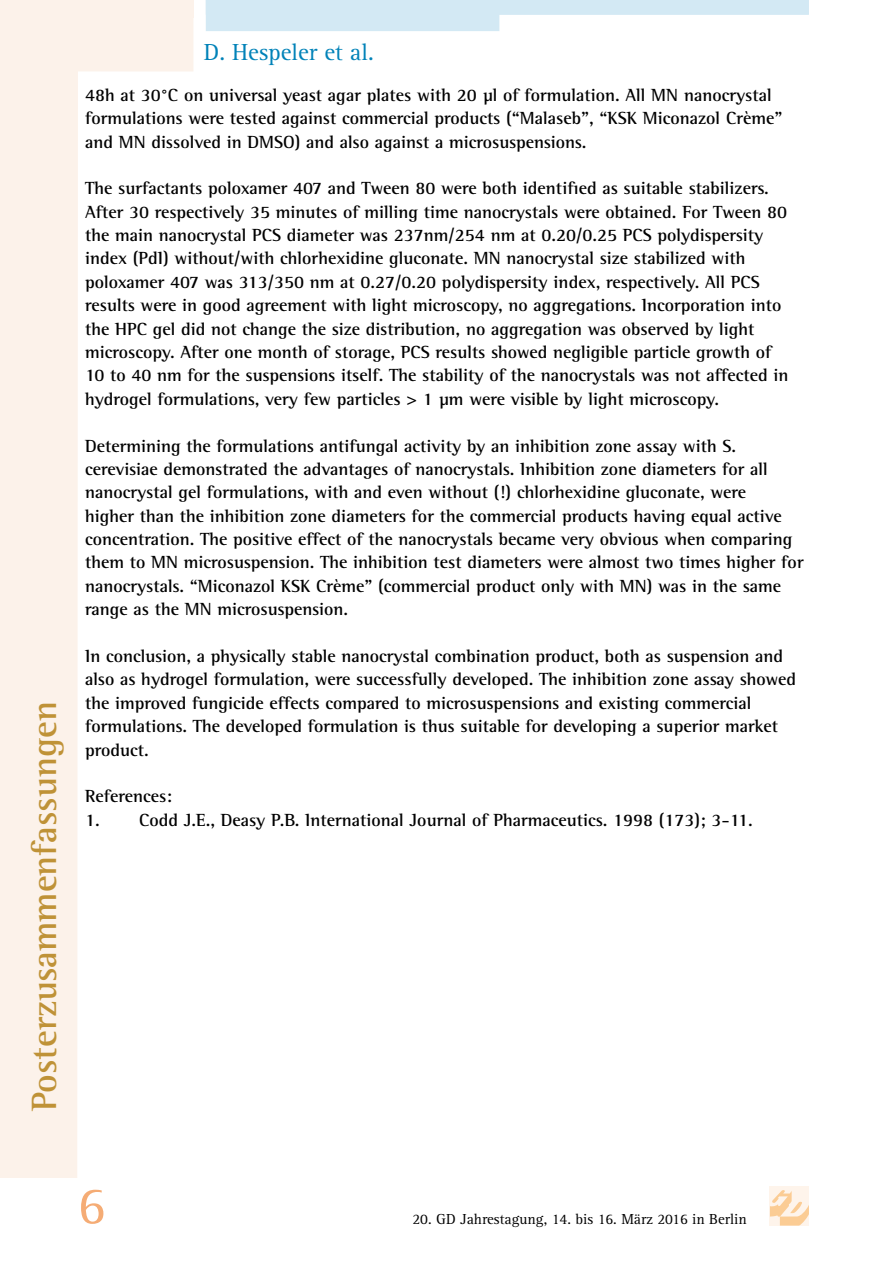
<style>
.page{position:relative;width:893px;height:1263px;background:#fff}
.page>*{position:absolute;margin:0;border:0;box-sizing:border-box;transform-origin:0 0}
.t1{font:54px "Agfa Rotis Serif";color:#f5ac75}
.t2{font:700 36px "Agfa Rotis Semi Serif";color:#bf9237}
.t3{font:24px "Agfa Rotis Serif";color:#0082b8}
.t4{font:700 18px/23.4px "Agfa Rotis Semi Serif";color:#000}
.t5{font:15px "Agfa Rotis Serif";color:#000}
</style>
<div class="page">
<div style="left:770px;top:1186px;width:39px;height:39px;background:#fef4eb"></div>
<svg style="left:770px;top:1190px;width:39px;height:35px"></svg>
<svg style="left:0;top:0;width:194px;height:1178px"></svg>
<div style="left:0;top:0;width:193px;height:17px;background:#fcf2ea"></div>
<svg style="left:206px;top:0;width:603px;height:31px"></svg>
<h2 class="t2" style="left:23px;top:1111px;width:411px;rotate:-90deg">Posterzusammenfassungen</h2>
<h3 class="t3" style="left:204px;top:39px;width:171px">D. Hespeler et al.</h3>
<p class="t4" style="left:85px;top:83px;width:699px">48h at 30°C on universal yeast agar plates with 20 µl of formulation. All MN nanocrystal formulations were tested against commercial products (“Malaseb”, “KSK Miconazol Crème” and MN dissolved in DMSO) and also against a microsuspensions.</p>
<p class="t4" style="left:85px;top:176px;width:705px">The surfactants poloxamer 407 and Tween 80 were both identified as suitable stabilizers.<br>After 30 respectively 35 minutes of milling time nanocrystals were obtained. For Tween 80 the main nanocrystal PCS diameter was 237nm/254 nm at 0.20/0.25 PCS polydispersity index (PdI) without/with chlorhexidine gluconate. MN nanocrystal size stabilized with poloxamer 407 was 313/350 nm at 0.27/0.20 polydispersity index, respectively. All PCS results were in good agreement with light microscopy, no aggregations. Incorporation into the HPC gel did not change the size distribution, no aggregation was observed by light microscopy. After one month of storage, PCS results showed negligible particle growth of 10 to 40 nm for the suspensions itself. The stability of the nanocrystals was not affected in hydrogel formulations, very few particles &gt; 1 µm were visible by light microscopy.</p>
<p class="t4" style="left:85px;top:434px;width:720px">Determining the formulations antifungal activity by an inhibition zone assay with S. cerevisiae demonstrated the advantages of nanocrystals. Inhibition zone diameters for all nanocrystal gel formulations, with and even without (!) chlorhexidine gluconate, were<br>higher than the inhibition zone diameters for the commercial products having equal active concentration. The positive effect of the nanocrystals became very obvious when comparing them to MN microsuspension. The inhibition test diameters were almost two times higher for nanocrystals. “Miconazol KSK Crème” (commercial product only with MN) was in the same range as the MN microsuspension.</p>
<p class="t4" style="left:85px;top:644px;width:713px">In conclusion, a physically stable nanocrystal combination product, both as suspension and also as hydrogel formulation, were successfully developed. The inhibition zone assay showed the improved fungicide effects compared to microsuspensions and existing commercial formulations. The developed formulation is thus suitable for developing a superior market product.</p>
<p class="t4" style="left:85px;top:784px;width:88px">References:</p>
<p class="t4" style="left:85px;top:808px;width:669px">1. Codd J.E., Deasy P.B. International Journal of Pharmaceutics. 1998 (173); 3-11.</p>
<h1 class="t1" style="left:78px;top:1175px;width:30px">6</h1>
<p class="t5" style="left:412px;top:1210px;width:336px">20. GD Jahrestagung, 14. bis 16. März 2016 in Berlin</p>
</div>
